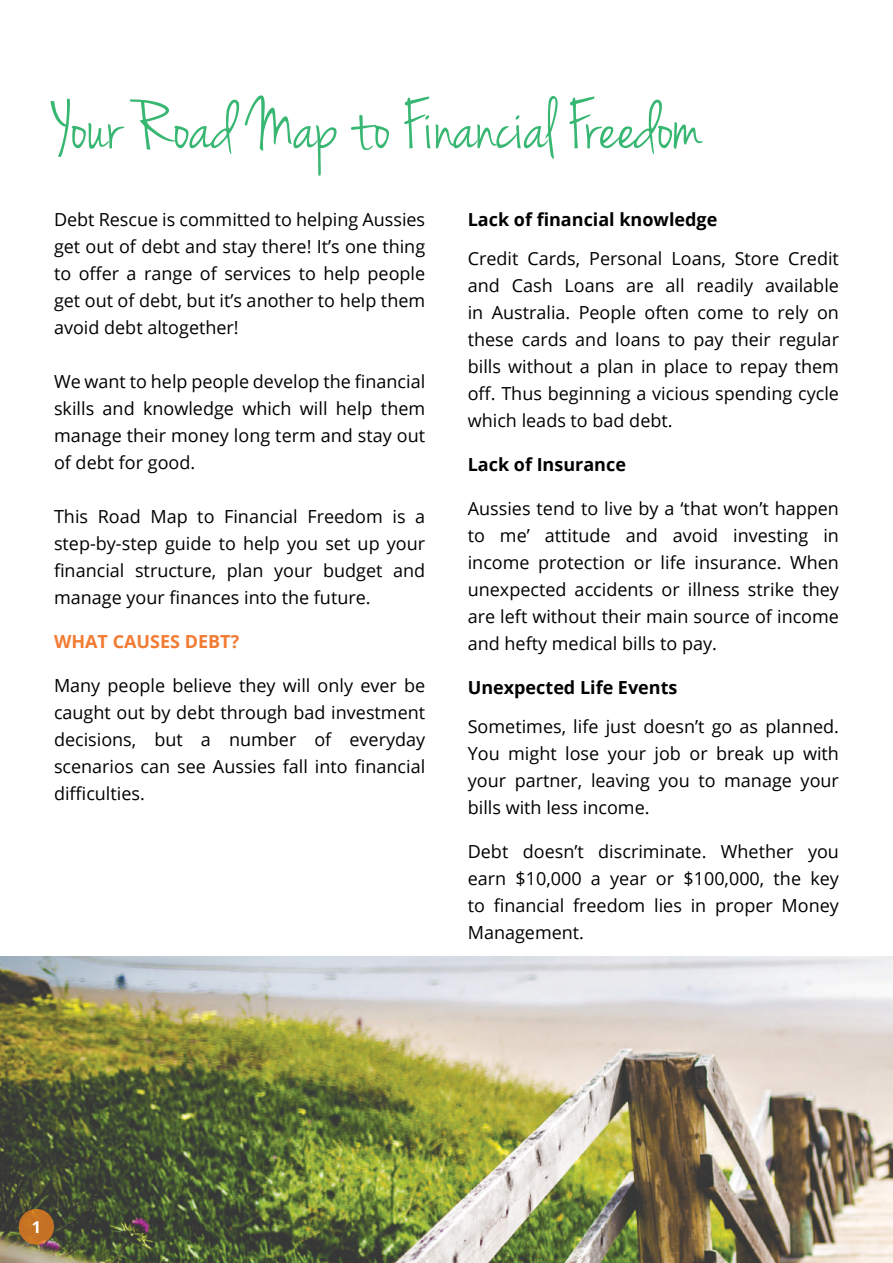
<style>
.page{position:relative;width:893px;height:1263px;background:#fff}
.page>*{position:absolute;margin:0;border:0;box-sizing:border-box;transform-origin:0 0}
.t1{font:75px "Jenna Sue";color:#38b773}
.t2{font:18px/27px "Open Sans";color:#000;text-align:justify}
.t3{font:700 18px "Open Sans";color:#000}
.t4{font:700 18px "Open Sans";color:#f27b33}
.t5{font:700 16.35px "Open Sans";color:#fff}
</style>
<div class="page">
<img style="left:0;top:957px;width:893px;height:306px">
<div style="left:19px;top:1209px;width:35px;height:35px;background:#c67224;border-radius:50%"></div>
<h1 class="t1" style="left:54px;top:83px;width:649px">Your Road Map to Financial Freedom</h1>
<p class="t2" style="left:54px;top:206px;width:373px">Debt Rescue is committed to helping Aussies get out of debt and stay there! It’s one thing to offer a range of services to help people get out of debt, but it’s another to help them avoid debt altogether!</p>
<p class="t2" style="left:54px;top:368px;width:373px">We want to help people develop the financial skills and knowledge which will help them manage their money long term and stay out of debt for good.</p>
<p class="t2" style="left:54px;top:503px;width:373px">This Road Map to Financial Freedom is a step-by-step guide to help you set up your financial structure, plan your budget and manage your finances into the future.</p>
<p class="t4" style="left:54px;top:629px;width:187px">WHAT CAUSES DEBT?</p>
<p class="t2" style="left:54px;top:672px;width:373px">Many people believe they will only ever be caught out by debt through bad investment decisions, but a number of everyday scenarios can see Aussies fall into financial difficulties.</p>
<p class="t3" style="left:468px;top:207px;width:251px">Lack of financial knowledge</p>
<p class="t2" style="left:468px;top:244px;width:373px">Credit Cards, Personal Loans, Store Credit and Cash Loans are all readily available in Australia. People often come to rely on these cards and loans to pay their regular bills without a plan in place to repay them off. Thus beginning a vicious spending cycle which leads to bad debt.</p>
<p class="t3" style="left:468px;top:452px;width:160px">Lack of Insurance</p>
<p class="t2" style="left:468px;top:495px;width:373px">Aussies tend to live by a ‘that won’t happen to me’ attitude and avoid investing in income protection or life insurance. When unexpected accidents or illness strike they are left without their main source of income and hefty medical bills to pay.</p>
<p class="t3" style="left:468px;top:675px;width:211px">Unexpected Life Events</p>
<p class="t2" style="left:468px;top:712px;width:373px">Sometimes, life just doesn’t go as planned.<br>You might lose your job or break up with your partner, leaving you to manage your bills with less income.</p>
<p class="t2" style="left:468px;top:837px;width:373px">Debt doesn’t discriminate. Whether you earn $10,000 a year or $100,000, the key to financial freedom lies in proper Money Management.</p>
<p class="t5" style="left:32px;top:1215px;width:11px">1</p>
</div>
